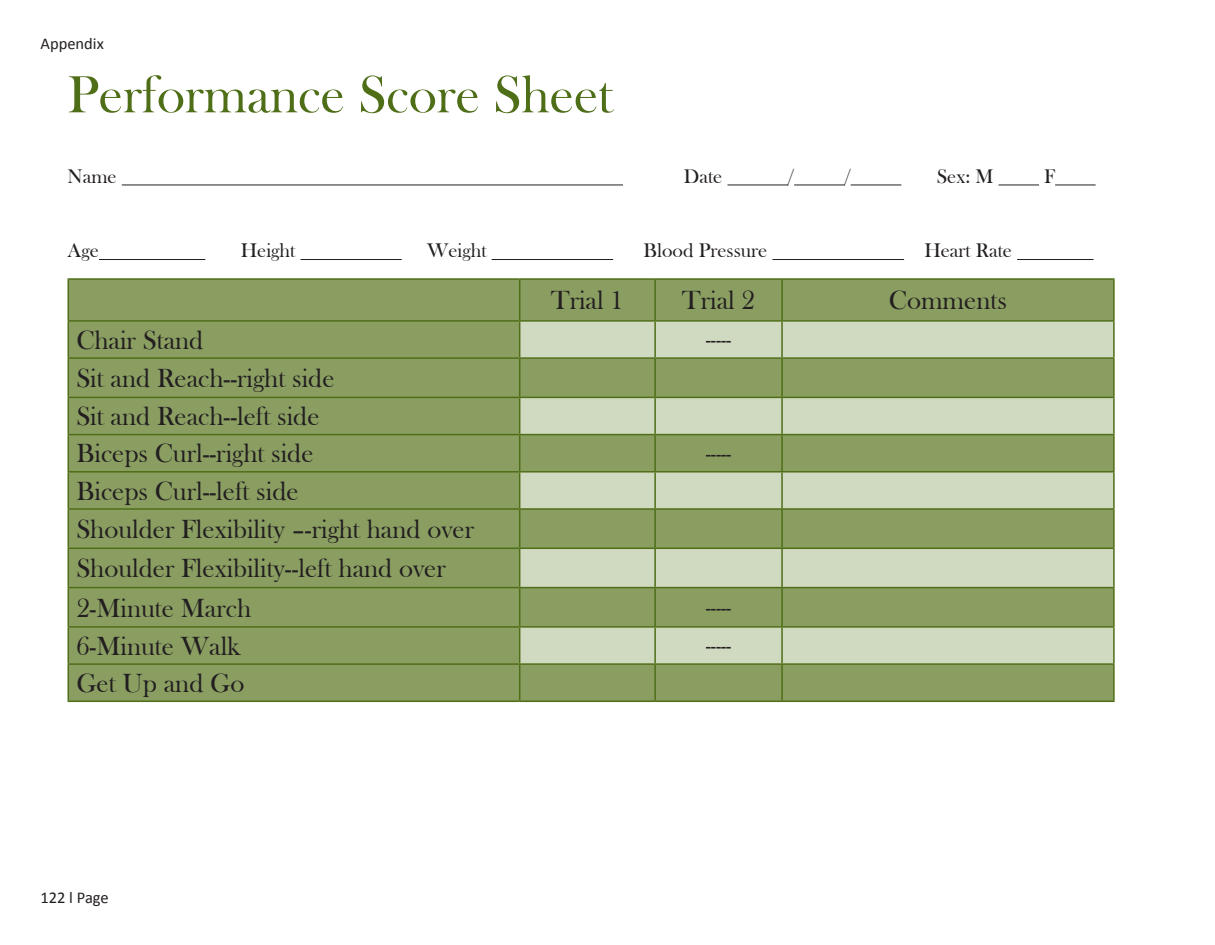
<style>
.page{position:relative;width:1215px;height:945px;background:#fff}
.page>*{position:absolute;margin:0;border:0;box-sizing:border-box;transform-origin:0 0}
.t1{font:54px "Baskerville Old Face";color:#4e6e17}
.t2{font:27px "Baskerville Old Face";color:#231f20}
.t3{font:20.25px "Baskerville Old Face";color:#231f20}
.t4{font:16.5px "Calibri";color:#231f20}
</style>
<div class="page">
<hr style="left:122px;top:185px;width:501px;height:1px;background:#231f20">
<hr style="left:727px;top:185px;width:61px;height:1px;background:#231f20">
<hr style="left:794px;top:185px;width:51px;height:1px;background:#231f20">
<hr style="left:851px;top:185px;width:50px;height:1px;background:#231f20">
<hr style="left:999px;top:185px;width:40px;height:1px;background:#231f20">
<hr style="left:1055px;top:185px;width:41px;height:1px;background:#231f20">
<hr style="left:99px;top:259px;width:106px;height:1px;background:#231f20">
<hr style="left:301px;top:259px;width:101px;height:1px;background:#231f20">
<hr style="left:492px;top:259px;width:121px;height:1px;background:#231f20">
<hr style="left:772px;top:259px;width:132px;height:1px;background:#231f20">
<hr style="left:1017px;top:259px;width:76px;height:1px;background:#231f20">
<div style="left:69px;top:280px;width:1044px;height:421px;background:#8a9e62"></div>
<svg style="left:520px;top:322px;width:593px;height:341px;background:#afbe94"></svg>
<hr style="left:68px;top:278px;width:452px;height:2px;background:#4e6e17">
<hr style="left:68px;top:280px;width:1px;height:40px;background:#4e6e17">
<hr style="left:520px;top:278px;width:135px;height:2px;background:#4e6e17">
<hr style="left:519px;top:280px;width:1px;height:40px;background:#4e6e17">
<hr style="left:655px;top:278px;width:127px;height:2px;background:#4e6e17">
<hr style="left:654px;top:280px;width:2px;height:40px;background:#4e6e17">
<hr style="left:782px;top:278px;width:333px;height:2px;background:#4e6e17">
<hr style="left:781px;top:280px;width:2px;height:40px;background:#4e6e17">
<hr style="left:1113px;top:280px;width:2px;height:40px;background:#4e6e17">
<hr style="left:68px;top:320px;width:452px;height:2px;background:#4e6e17">
<hr style="left:68px;top:322px;width:1px;height:35px;background:#4e6e17">
<hr style="left:520px;top:320px;width:135px;height:2px;background:#4e6e17">
<hr style="left:519px;top:322px;width:1px;height:35px;background:#4e6e17">
<hr style="left:655px;top:320px;width:127px;height:2px;background:#4e6e17">
<hr style="left:654px;top:322px;width:2px;height:35px;background:#4e6e17">
<hr style="left:782px;top:320px;width:333px;height:2px;background:#4e6e17">
<hr style="left:781px;top:322px;width:2px;height:35px;background:#4e6e17">
<hr style="left:1113px;top:322px;width:2px;height:35px;background:#4e6e17">
<hr style="left:68px;top:357px;width:452px;height:2px;background:#4e6e17">
<hr style="left:68px;top:359px;width:1px;height:38px;background:#4e6e17">
<hr style="left:520px;top:357px;width:135px;height:2px;background:#4e6e17">
<hr style="left:519px;top:359px;width:1px;height:38px;background:#4e6e17">
<hr style="left:655px;top:357px;width:127px;height:2px;background:#4e6e17">
<hr style="left:654px;top:359px;width:2px;height:38px;background:#4e6e17">
<hr style="left:782px;top:357px;width:333px;height:2px;background:#4e6e17">
<hr style="left:781px;top:359px;width:2px;height:38px;background:#4e6e17">
<hr style="left:1113px;top:359px;width:2px;height:38px;background:#4e6e17">
<hr style="left:68px;top:397px;width:452px;height:1px;background:#4e6e17">
<hr style="left:68px;top:398px;width:1px;height:36px;background:#4e6e17">
<hr style="left:520px;top:397px;width:135px;height:1px;background:#4e6e17">
<hr style="left:519px;top:398px;width:1px;height:36px;background:#4e6e17">
<hr style="left:655px;top:397px;width:127px;height:1px;background:#4e6e17">
<hr style="left:654px;top:398px;width:2px;height:36px;background:#4e6e17">
<hr style="left:782px;top:397px;width:333px;height:1px;background:#4e6e17">
<hr style="left:781px;top:398px;width:2px;height:36px;background:#4e6e17">
<hr style="left:1113px;top:398px;width:2px;height:36px;background:#4e6e17">
<hr style="left:68px;top:434px;width:452px;height:1px;background:#4e6e17">
<hr style="left:68px;top:435px;width:1px;height:36px;background:#4e6e17">
<hr style="left:520px;top:434px;width:135px;height:1px;background:#4e6e17">
<hr style="left:519px;top:435px;width:1px;height:36px;background:#4e6e17">
<hr style="left:655px;top:434px;width:127px;height:1px;background:#4e6e17">
<hr style="left:654px;top:435px;width:2px;height:36px;background:#4e6e17">
<hr style="left:782px;top:434px;width:333px;height:1px;background:#4e6e17">
<hr style="left:781px;top:435px;width:2px;height:36px;background:#4e6e17">
<hr style="left:1113px;top:435px;width:2px;height:36px;background:#4e6e17">
<hr style="left:68px;top:471px;width:452px;height:2px;background:#4e6e17">
<hr style="left:68px;top:473px;width:1px;height:35px;background:#4e6e17">
<hr style="left:520px;top:471px;width:135px;height:2px;background:#4e6e17">
<hr style="left:519px;top:473px;width:1px;height:35px;background:#4e6e17">
<hr style="left:655px;top:471px;width:127px;height:2px;background:#4e6e17">
<hr style="left:654px;top:473px;width:2px;height:35px;background:#4e6e17">
<hr style="left:782px;top:471px;width:333px;height:2px;background:#4e6e17">
<hr style="left:781px;top:473px;width:2px;height:35px;background:#4e6e17">
<hr style="left:1113px;top:473px;width:2px;height:35px;background:#4e6e17">
<hr style="left:68px;top:508px;width:452px;height:2px;background:#4e6e17">
<hr style="left:68px;top:510px;width:1px;height:38px;background:#4e6e17">
<hr style="left:520px;top:508px;width:135px;height:2px;background:#4e6e17">
<hr style="left:519px;top:510px;width:1px;height:38px;background:#4e6e17">
<hr style="left:655px;top:508px;width:127px;height:2px;background:#4e6e17">
<hr style="left:654px;top:510px;width:2px;height:38px;background:#4e6e17">
<hr style="left:782px;top:508px;width:333px;height:2px;background:#4e6e17">
<hr style="left:781px;top:510px;width:2px;height:38px;background:#4e6e17">
<hr style="left:1113px;top:510px;width:2px;height:38px;background:#4e6e17">
<hr style="left:68px;top:548px;width:452px;height:1px;background:#4e6e17">
<hr style="left:68px;top:549px;width:1px;height:38px;background:#4e6e17">
<hr style="left:520px;top:548px;width:135px;height:1px;background:#4e6e17">
<hr style="left:519px;top:549px;width:1px;height:38px;background:#4e6e17">
<hr style="left:655px;top:548px;width:127px;height:1px;background:#4e6e17">
<hr style="left:654px;top:549px;width:2px;height:38px;background:#4e6e17">
<hr style="left:782px;top:548px;width:333px;height:1px;background:#4e6e17">
<hr style="left:781px;top:549px;width:2px;height:38px;background:#4e6e17">
<hr style="left:1113px;top:549px;width:2px;height:38px;background:#4e6e17">
<hr style="left:68px;top:587px;width:452px;height:1px;background:#4e6e17">
<hr style="left:68px;top:588px;width:1px;height:38px;background:#4e6e17">
<hr style="left:520px;top:587px;width:135px;height:1px;background:#4e6e17">
<hr style="left:519px;top:588px;width:1px;height:38px;background:#4e6e17">
<hr style="left:655px;top:587px;width:127px;height:1px;background:#4e6e17">
<hr style="left:654px;top:588px;width:2px;height:38px;background:#4e6e17">
<hr style="left:782px;top:587px;width:333px;height:1px;background:#4e6e17">
<hr style="left:781px;top:588px;width:2px;height:38px;background:#4e6e17">
<hr style="left:1113px;top:588px;width:2px;height:38px;background:#4e6e17">
<hr style="left:68px;top:626px;width:452px;height:2px;background:#4e6e17">
<hr style="left:68px;top:628px;width:1px;height:35px;background:#4e6e17">
<hr style="left:520px;top:626px;width:135px;height:2px;background:#4e6e17">
<hr style="left:519px;top:628px;width:1px;height:35px;background:#4e6e17">
<hr style="left:655px;top:626px;width:127px;height:2px;background:#4e6e17">
<hr style="left:654px;top:628px;width:2px;height:35px;background:#4e6e17">
<hr style="left:782px;top:626px;width:333px;height:2px;background:#4e6e17">
<hr style="left:781px;top:628px;width:2px;height:35px;background:#4e6e17">
<hr style="left:1113px;top:628px;width:2px;height:35px;background:#4e6e17">
<hr style="left:68px;top:663px;width:452px;height:2px;background:#4e6e17">
<hr style="left:68px;top:665px;width:1px;height:36px;background:#4e6e17">
<hr style="left:520px;top:663px;width:135px;height:2px;background:#4e6e17">
<hr style="left:519px;top:665px;width:1px;height:36px;background:#4e6e17">
<hr style="left:655px;top:663px;width:127px;height:2px;background:#4e6e17">
<hr style="left:654px;top:665px;width:2px;height:36px;background:#4e6e17">
<hr style="left:782px;top:663px;width:333px;height:2px;background:#4e6e17">
<hr style="left:781px;top:665px;width:2px;height:36px;background:#4e6e17">
<hr style="left:1113px;top:665px;width:2px;height:36px;background:#4e6e17">
<hr style="left:68px;top:701px;width:452px;height:1px;background:#4e6e17">
<hr style="left:520px;top:701px;width:135px;height:1px;background:#4e6e17">
<hr style="left:655px;top:701px;width:127px;height:1px;background:#4e6e17">
<hr style="left:782px;top:701px;width:333px;height:1px;background:#4e6e17">
<p class="t4" style="left:40px;top:33px;width:65px">Appendix</p>
<p class="t1" style="left:68px;top:65px;width:546px">Performance Score Sheet</p>
<p class="t3" style="left:68px;top:165px;width:51px">Name</p>
<p class="t3" style="left:684px;top:165px;width:40px">Date</p>
<p class="t3" style="left:788px;top:165px;width:7px">/</p>
<p class="t3" style="left:845px;top:165px;width:7px">/</p>
<p class="t3" style="left:937px;top:165px;width:58px">Sex: M</p>
<p class="t3" style="left:1044px;top:165px;width:13px">F</p>
<p class="t3" style="left:67px;top:239px;width:33px">Age</p>
<p class="t3" style="left:241px;top:239px;width:56px">Height</p>
<p class="t3" style="left:427px;top:239px;width:61px">Weight</p>
<p class="t3" style="left:644px;top:239px;width:125px">Blood Pressure</p>
<p class="t3" style="left:924px;top:239px;width:89px">Heart Rate</p>
<p class="t2" style="left:551px;top:285px;width:74px">Trial 1</p>
<p class="t2" style="left:682px;top:285px;width:74px">Trial 2</p>
<p class="t2" style="left:889px;top:285px;width:120px">Comments</p>
<p class="t2" style="left:76px;top:325px;width:129px">Chair Stand</p>
<p class="t3" style="left:706px;top:329px;width:27px">-----</p>
<p class="t2" style="left:76px;top:363px;width:260px">Sit and Reach--right side</p>
<p class="t2" style="left:76px;top:401px;width:245px">Sit and Reach--left side</p>
<p class="t2" style="left:76px;top:439px;width:239px">Biceps Curl--right side</p>
<p class="t3" style="left:706px;top:442px;width:27px">-----</p>
<p class="t2" style="left:76px;top:476px;width:224px">Biceps Curl--left side</p>
<p class="t2" style="left:76px;top:514px;width:399px">Shoulder Flexibility –-right hand over</p>
<p class="t2" style="left:76px;top:553px;width:371px">Shoulder Flexibility--left hand over</p>
<p class="t2" style="left:76px;top:593px;width:176px">2-Minute March</p>
<p class="t3" style="left:706px;top:596px;width:27px">-----</p>
<p class="t2" style="left:76px;top:631px;width:166px">6-Minute Walk</p>
<p class="t3" style="left:706px;top:635px;width:27px">-----</p>
<p class="t2" style="left:76px;top:668px;width:170px">Get Up and Go</p>
<p class="t4" style="left:40px;top:887px;width:70px">122 l Page</p>
</div>
